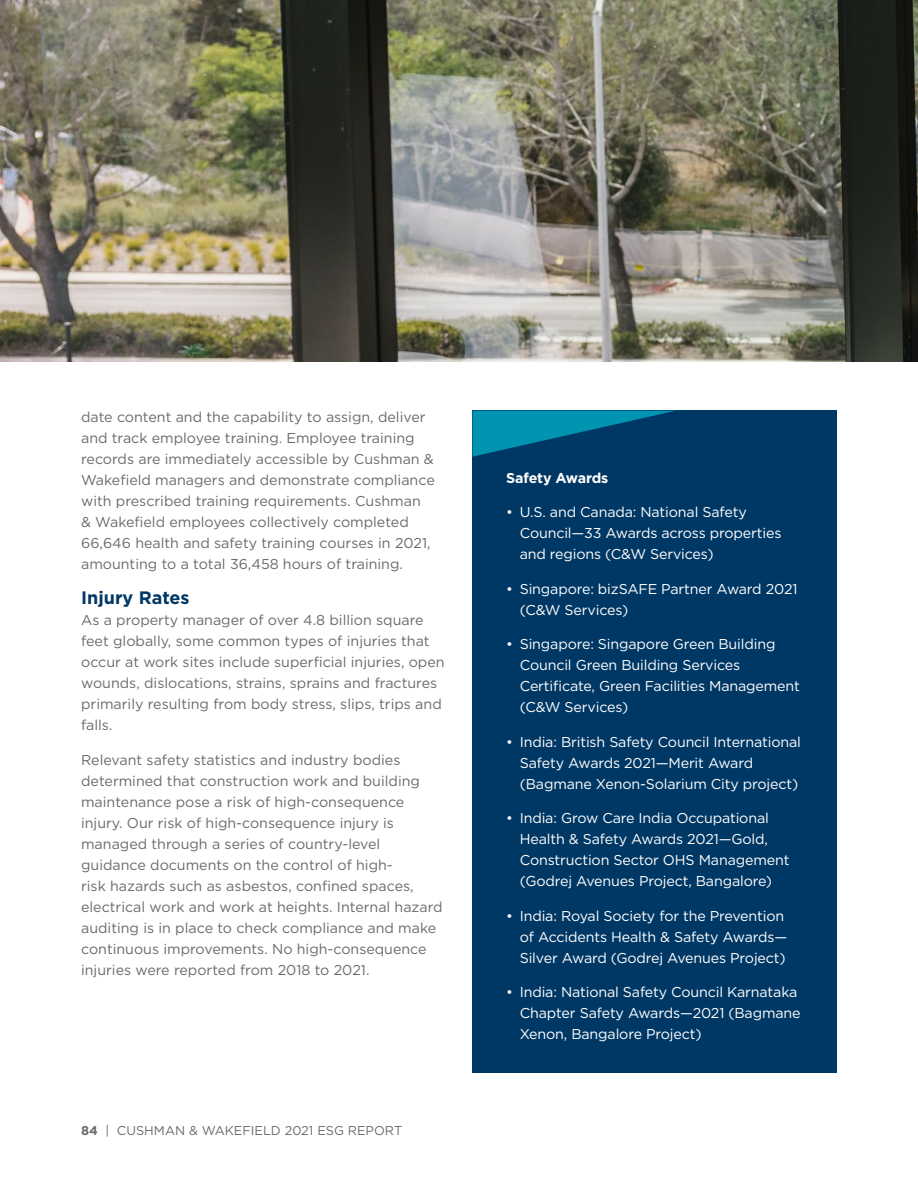
<style>
.page{position:relative;width:918px;height:1188px;background:#fff}
.page>*{position:absolute;margin:0;border:0;box-sizing:border-box;transform-origin:0 0}
.t1{font:700 18px "Gotham";color:#003764}
.t2{font:14.25px/21px "Gotham";color:#696b6b}
.t3{font:14.25px/21px "Gotham";letter-spacing:-.01em;color:#fff}
.t4{font:700 14.25px "Gotham";letter-spacing:-.01em;color:#fff}
.t5{font:12.75px "Gotham";color:#696b6b}
.s1{font-weight:700}
</style>
<div class="page">
<div style="left:472px;top:411px;width:365px;height:662px;background:#003865"></div>
<img style="left:0;top:0;width:918px;height:362px">
<svg style="left:472px;top:411px;width:202px;height:46px"></svg>
<p class="t2" style="left:81px;top:406px;width:355px">date content and the capability to assign, deliver and track employee training. Employee training records are immediately accessible by Cushman &amp; Wakefield managers and demonstrate compliance with prescribed training requirements. Cushman<br>&amp; Wakefield employees collectively completed 66,646 health and safety training courses in 2021, amounting to a total 36,458 hours of training.</p>
<p class="t1" style="left:81px;top:586px;width:110px">Injury Rates</p>
<p class="t2" style="left:81px;top:609px;width:365px">As a property manager of over 4.8 billion square feet globally, some common types of injuries that occur at work sites include superficial injuries, open wounds, dislocations, strains, sprains and fractures primarily resulting from body stress, slips, trips and falls.</p>
<p class="t2" style="left:81px;top:749px;width:363px">Relevant safety statistics and industry bodies determined that construction work and building maintenance pose a risk of high-consequence injury. Our risk of high-consequence injury is managed through a series of country-level guidance documents on the control of high-<br>risk hazards such as asbestos, confined spaces, electrical work and work at heights. Internal hazard auditing is in place to check compliance and make continuous improvements. No high-consequence injuries were reported from 2018 to 2021.</p>
<p class="t5" style="left:81px;top:1122px;width:323px"><span class="s1">84</span> | CUSHMAN &amp; WAKEFIELD 2021 ESG REPORT</p>
<p class="t4" style="left:506px;top:468px;width:104px">Safety Awards</p>
<p class="t3" style="left:520px;top:501px;width:263px;text-indent:-13px">• U.S. and Canada: National Safety<br>Council—33 Awards across properties and regions (C&amp;W Services)</p>
<p class="t3" style="left:520px;top:578px;width:279px;text-indent:-13px">• Singapore: bizSAFE Partner Award 2021 (C&amp;W Services)</p>
<p class="t3" style="left:520px;top:633px;width:282px;text-indent:-13px">• Singapore: Singapore Green Building<br>Council Green Building Services<br>Certificate, Green Facilities Management (C&amp;W Services)</p>
<p class="t3" style="left:520px;top:731px;width:283px;text-indent:-13px">• India: British Safety Council International<br>Safety Awards 2021—Merit Award (Bagmane Xenon-Solarium City project)</p>
<p class="t3" style="left:520px;top:807px;width:271px;text-indent:-13px">• India: Grow Care India Occupational Health &amp; Safety Awards 2021—Gold, Construction Sector OHS Management (Godrej Avenues Project, Bangalore)</p>
<p class="t3" style="left:520px;top:905px;width:269px;text-indent:-13px">• India: Royal Society for the Prevention of Accidents Health &amp; Safety Awards—<br>Silver Award (Godrej Avenues Project)</p>
<p class="t3" style="left:520px;top:981px;width:282px;text-indent:-13px">• India: National Safety Council Karnataka<br>Chapter Safety Awards—2021 (Bagmane<br>Xenon, Bangalore Project)</p>
</div>
